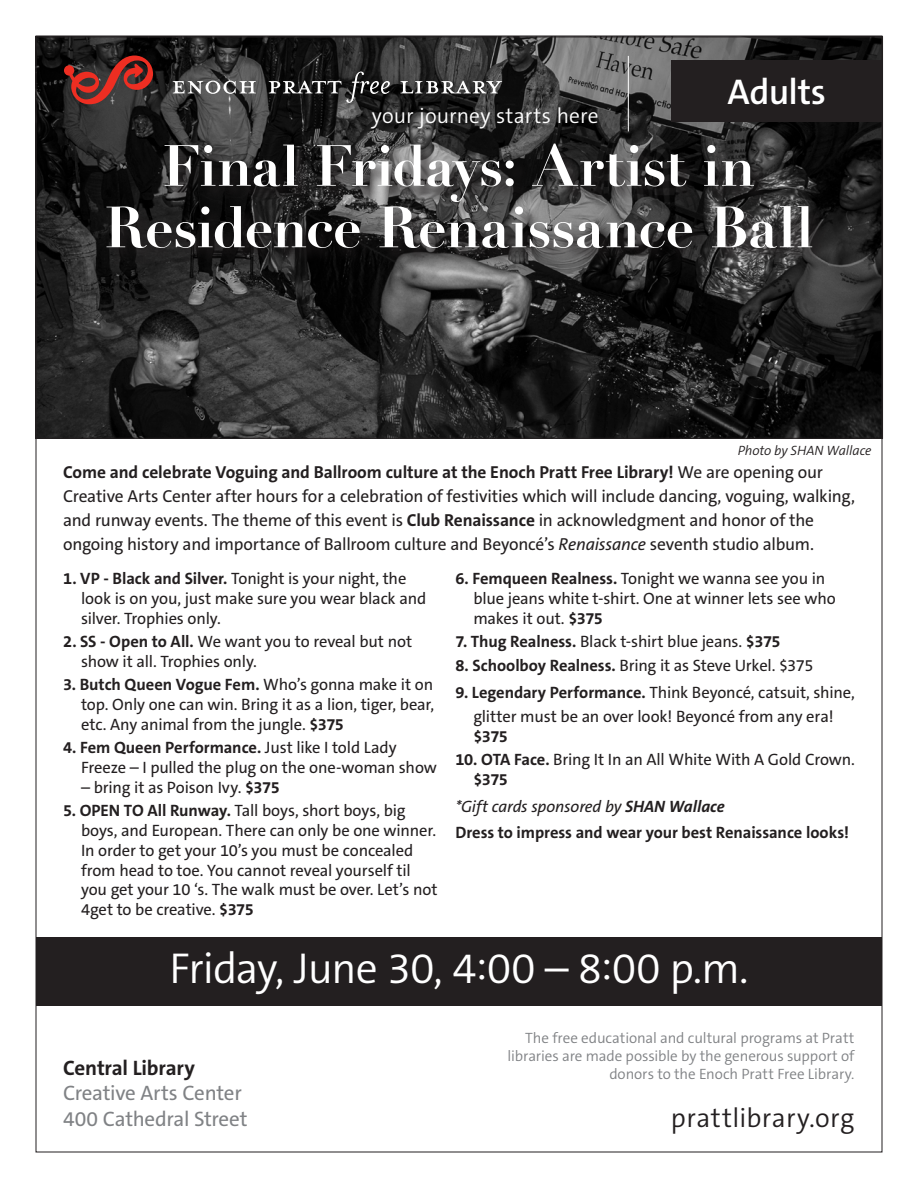
<style>
.page{position:relative;width:918px;height:1188px;background:#fff}
.page>*{position:absolute;margin:0;border:0;box-sizing:border-box;transform-origin:0 0}
.t1{font:700 57px/61.5px "Didot";letter-spacing:-.01em;color:#fff;text-align:center}
.Date___Time{font:300 43.5px "The Sans C5";letter-spacing:-.025em;color:#fff}
.Tag_-_Adults{font:600 36px "The Sans C5";letter-spacing:-.01em;color:#fff}
.Website{font:300 27px "The Sans C5";letter-spacing:.015em;color:#231f20}
.t2{font:300 21.45px "The Sans C5";letter-spacing:.005em;color:#fff}
.Branch_Address{font:21px "The Sans C5";letter-spacing:-.015em;color:#808285}
.Branch{font:700 21px "The Sans C5";letter-spacing:-.01em;color:#231f20}
.t3{font:17.4px/24px "The Sans C5";letter-spacing:-.01em;color:#231f20}
.t4{font:16.5px/19.8px "The Sans C5";letter-spacing:-.01em;color:#231f20}
.t5{font:700 16.5px "The Sans C5";letter-spacing:-.005em;color:#231f20}
.t6{font:italic 16.5px "The Sans C5";letter-spacing:-.01em;color:#231f20}
.Made_Possible_by{font:300 15px/18px "The Sans C5";letter-spacing:-.005em;color:#808285;text-align:right}
.t7{font:italic 300 13.5px "The Sans C5";letter-spacing:-.005em;color:#231f20}
.s1{font-weight:700}
.s2{font-style:italic}
</style>
<div class="page">
<img style="left:38px;top:39px;width:842px;height:397px">
<div style="left:36px;top:937px;width:846px;height:69px;background:#231f20"></div>
<div style="left:106px;top:143px;width:722px;height:122px;background:#231f20;opacity:.85"></div>
<hr style="left:628px;top:56px;width:1px;height:75px;background:#fff">
<div style="left:671px;top:60px;width:211px;height:62px;background:#231f20"></div>
<svg style="left:173px;top:81px;width:83px;height:13px"></svg>
<svg style="left:269px;top:72px;width:121px;height:31px;background:#373737"></svg>
<svg style="left:401px;top:81px;width:101px;height:12px"></svg>
<svg style="left:64px;top:45px;width:89px;height:59px;background:#5f2926"></svg>
<p class="Tag_-_Adults" style="left:728px;top:69px;width:100px">Adults</p>
<p class="t2" style="left:372px;top:102px;width:228px">your journey starts here</p>
<p class="t1" style="left:104px;top:135px;width:711px">Final Fridays: Artist in<br>Residence Renaissance Ball</p>
<p class="t7" style="left:738px;top:442px;width:135px">Photo by SHAN Wallace</p>
<p class="t3" style="left:63px;top:460px;width:794px"><span class="s1">Come and celebrate Voguing and Ballroom culture at the Enoch Pratt Free Library!</span> We are opening our Creative Arts Center after hours for a celebration of festivities which will include dancing, voguing, walking, and runway events. The theme of this event is <span class="s1">Club Renaissance</span> in acknowledgment and honor of the ongoing history and importance of Ballroom culture and Beyoncé’s <span class="s2">Renaissance</span> seventh studio album.</p>
<p class="t4" style="left:81px;top:569px;width:347px;text-indent:-18px"><span class="s1">1. VP - Black and Silver.</span> Tonight is your night, the look is on you, just make sure you wear black and silver. Trophies only.</p>
<p class="t4" style="left:81px;top:632px;width:333px;text-indent:-18px"><span class="s1">2. SS - Open to All.</span> We want you to reveal but not show it all. Trophies only.</p>
<p class="t4" style="left:81px;top:675px;width:355px;text-align:justify;text-indent:-18px"><span class="s1">3. Butch Queen Vogue Fem.</span> Who’s gonna make it on top. Only one can win. Bring it as a lion, tiger, bear, etc. Any animal from the jungle. <span class="s1">$375</span></p>
<p class="t4" style="left:81px;top:738px;width:357px;text-indent:-18px"><span class="s1">4. Fem Queen Performance.</span> Just like I told Lady<br>Freeze – I pulled the plug on the one-woman show</p>
<p class="t4" style="left:81px;top:778px;width:200px">– bring it as Poison Ivy. <span class="s1">$375</span></p>
<p class="t4" style="left:81px;top:801px;width:358px;text-indent:-18px"><span class="s1">5. OPEN TO All Runway.</span> Tall boys, short boys, big boys, and European. There can only be one winner.<br>In order to get your 10’s you must be concealed from head to toe. You cannot reveal yourself til you get your 10 ‘s. The walk must be over. Let’s not 4get to be creative. <span class="s1">$375</span></p>
<p class="t4" style="left:473px;top:569px;width:364px;text-indent:-18px"><span class="s1">6. Femqueen Realness.</span> Tonight we wanna see you in blue jeans white t-shirt. One at winner lets see who makes it out. <span class="s1">$375</span></p>
<p class="t4" style="left:455px;top:632px;width:327px"><span class="s1">7. Thug Realness.</span> Black t-shirt blue jeans. <span class="s1">$375</span></p>
<p class="t4" style="left:455px;top:655px;width:360px"><span class="s1">8. Schoolboy Realness.</span> Bring it as Steve Urkel. $375</p>
<p class="t4" style="left:455px;top:681px;width:401px;line-height:24px;text-align:center"><span class="s1">9. Legendary Performance.</span> Think Beyoncé, catsuit, shine, glitter must be an over look! Beyoncé from any era!</p>
<p class="t5" style="left:473px;top:726px;width:36px">$375</p>
<p class="t4" style="left:473px;top:750px;width:383px;text-indent:-18px"><span class="s1">10. OTA Face.</span> Bring It In an All White With A Gold Crown. <span class="s1">$375</span></p>
<p class="t6" style="left:455px;top:795px;width:271px">*Gift cards sponsored by <span class="s1">SHAN Wallace</span></p>
<p class="t5" style="left:455px;top:822px;width:395px">Dress to impress and wear your best Renaissance looks!</p>
<p class="Date___Time" style="left:169px;top:940px;width:581px">Friday, June 30, 4:00 – 8:00 p.m.</p>
<p class="Branch" style="left:63px;top:1054px;width:134px">Central Library</p>
<p class="Branch_Address" style="left:63px;top:1079px;width:180px">Creative Arts Center</p>
<p class="Branch_Address" style="left:63px;top:1105px;width:186px">400 Cathedral Street</p>
<p class="Made_Possible_by" style="left:508px;top:1029px;width:348px">The free educational and cultural programs at Pratt libraries are made possible by the generous support of donors to the Enoch Pratt Free Library.</p>
<p class="Website" style="left:671px;top:1101px;width:185px">prattlibrary.org</p>
</div>
